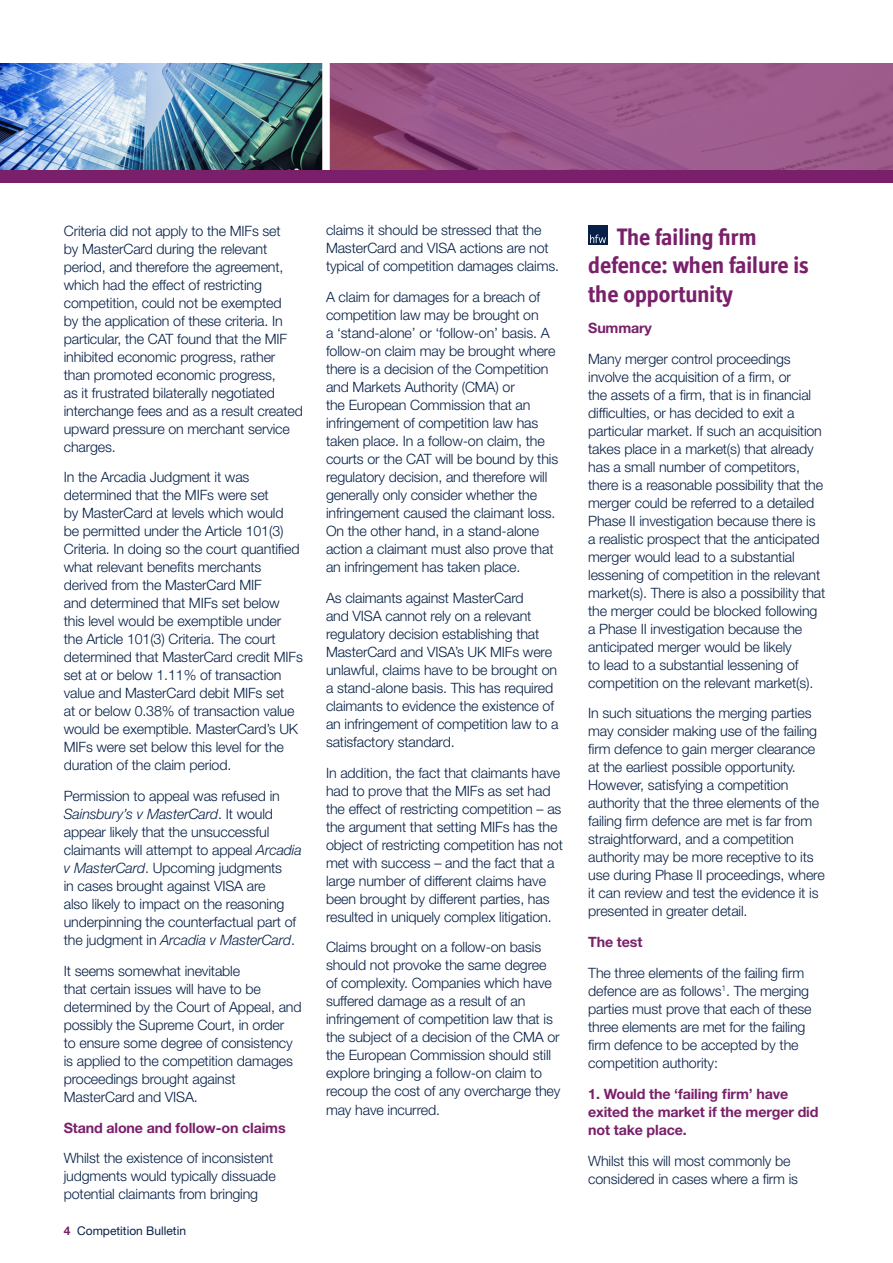
<style>
.page{position:relative;width:893px;height:1263px;background:#fff}
.page>*{position:absolute;margin:0;border:0;box-sizing:border-box;transform-origin:0 0}
.t1{font:700 24px/28.8px "Officina Display ITC Std";color:#7a206a}
.t2{font:300 14.25px/18px "Helvetica Neue LT Std";letter-spacing:-.01em;color:#062047}
.t3{font:700 14.25px/18px "Helvetica Neue LT Std";letter-spacing:-.01em;color:#7a206a}
.t4{font:12px "Helvetica Neue LT Std";color:#062047}
.s1{font-style:italic}
.s2{font-weight:700;color:#7a206a}
</style>
<div class="page">
<img style="left:0;top:64px;width:322px;height:106px">
<div style="left:588px;top:225px;width:19px;height:19px;background:#062047"></div>
<svg style="left:590px;top:235px;width:16px;height:8px"></svg>
<svg style="left:330px;top:64px;width:563px;height:106px;background:#985686"></svg>
<div style="left:0;top:170px;width:893px;height:13px;background:#7a206a"></div>
<p class="t2" style="left:64px;top:221px;width:241px">Criteria did not apply to the MIFs set<br>by MasterCard during the relevant period, and therefore the agreement, which had the effect of restricting competition, could not be exempted<br>by the application of these criteria. In particular, the CAT found that the MIF inhibited economic progress, rather than promoted economic progress,<br>as it frustrated bilaterally negotiated interchange fees and as a result created upward pressure on merchant service charges.</p>
<p class="t2" style="left:64px;top:468px;width:241px">In the Arcadia Judgment it was determined that the MIFs were set<br>by MasterCard at levels which would<br>be permitted under the Article 101(3)<br>Criteria. In doing so the court quantified what relevant benefits merchants derived from the MasterCard MIF<br>and determined that MIFs set below this level would be exemptible under the Article 101(3) Criteria. The court determined that MasterCard credit MIFs set at or below 1.11% of transaction value and MasterCard debit MIFs set<br>at or below 0.38% of transaction value would be exemptible. MasterCard’s UK MIFs were set below this level for the duration of the claim period.</p>
<p class="t2" style="left:64px;top:787px;width:240px">Permission to appeal was refused in <span class="s1">Sainsbury’s v MasterCard</span>. It would appear likely that the unsuccessful claimants will attempt to appeal <span class="s1">Arcadia v MasterCard</span>. Upcoming judgments<br>in cases brought against VISA are<br>also likely to impact on the reasoning underpinning the counterfactual part of the judgment in <span class="s1">Arcadia v MasterCard</span>.</p>
<p class="t2" style="left:64px;top:961px;width:239px">It seems somewhat inevitable<br>that certain issues will have to be determined by the Court of Appeal, and possibly the Supreme Court, in order<br>to ensure some degree of consistency is applied to the competition damages proceedings brought against<br>MasterCard and VISA.</p>
<p class="t3" style="left:64px;top:1118px;width:223px">Stand alone and follow-on claims</p>
<p class="t2" style="left:64px;top:1149px;width:213px">Whilst the existence of inconsistent judgments would typically dissuade potential claimants from bringing</p>
<p class="t4" style="left:64px;top:1224px;width:124px"><span class="s2">4</span> Competition Bulletin</p>
<p class="t2" style="left:326px;top:221px;width:235px">claims it should be stressed that the<br>MasterCard and VISA actions are not typical of competition damages claims.</p>
<p class="t2" style="left:326px;top:288px;width:234px">A claim for damages for a breach of competition law may be brought on<br>a ‘stand-alone’ or ‘follow-on’ basis. A follow-on claim may be brought where there is a decision of the Competition and Markets Authority (CMA) or<br>the European Commission that an infringement of competition law has taken place. In a follow-on claim, the courts or the CAT will be bound by this regulatory decision, and therefore will generally only consider whether the infringement caused the claimant loss.<br>On the other hand, in a stand-alone action a claimant must also prove that an infringement has taken place.</p>
<p class="t2" style="left:326px;top:589px;width:234px">As claimants against MasterCard<br>and VISA cannot rely on a relevant regulatory decision establishing that MasterCard and VISA’s UK MIFs were unlawful, claims have to be brought on a stand-alone basis. This has required claimants to evidence the existence of an infringement of competition law to a satisfactory standard.</p>
<p class="t2" style="left:326px;top:763px;width:238px">In addition, the fact that claimants have had to prove that the MIFs as set had the effect of restricting competition – as the argument that setting MIFs has the object of restricting competition has not met with success – and the fact that a large number of different claims have been brought by different parties, has resulted in uniquely complex litigation.</p>
<p class="t2" style="left:326px;top:938px;width:236px">Claims brought on a follow-on basis should not provoke the same degree of complexity. Companies which have suffered damage as a result of an infringement of competition law that is the subject of a decision of the CMA or the European Commission should still explore bringing a follow-on claim to recoup the cost of any overcharge they may have incurred.</p>
<h1 class="t1" style="left:588px;top:222px;width:222px;text-indent:28px">The failing firm defence: when failure is the opportunity</h1>
<p class="t3" style="left:588px;top:318px;width:65px">Summary</p>
<p class="t2" style="left:588px;top:349px;width:239px">Many merger control proceedings involve the acquisition of a firm, or<br>the assets of a firm, that is in financial difficulties, or has decided to exit a particular market. If such an acquisition takes place in a market(s) that already has a small number of competitors, there is a reasonable possibility that the merger could be referred to a detailed Phase II investigation because there is a realistic prospect that the anticipated merger would lead to a substantial lessening of competition in the relevant market(s). There is also a possibility that the merger could be blocked following a Phase II investigation because the anticipated merger would be likely<br>to lead to a substantial lessening of competition on the relevant market(s).</p>
<p class="t2" style="left:588px;top:704px;width:238px">In such situations the merging parties may consider making use of the failing firm defence to gain merger clearance at the earliest possible opportunity.<br>However, satisfying a competition authority that the three elements of the failing firm defence are met is far from straightforward, and a competition authority may be more receptive to its use during Phase II proceedings, where it can review and test the evidence it is presented in greater detail.</p>
<p class="t3" style="left:588px;top:933px;width:56px">The test</p>
<p class="t2" style="left:588px;top:963px;width:225px">The three elements of the failing firm defence are as follows<sup>1</sup>. The merging parties must prove that each of these three elements are met for the failing firm defence to be accepted by the competition authority:</p>
<p class="t3" style="left:588px;top:1084px;width:232px">1. Would the ‘failing firm’ have exited the market if the merger did not take place.</p>
<p class="t2" style="left:588px;top:1151px;width:211px">Whilst this will most commonly be considered in cases where a firm is</p>
</div>
